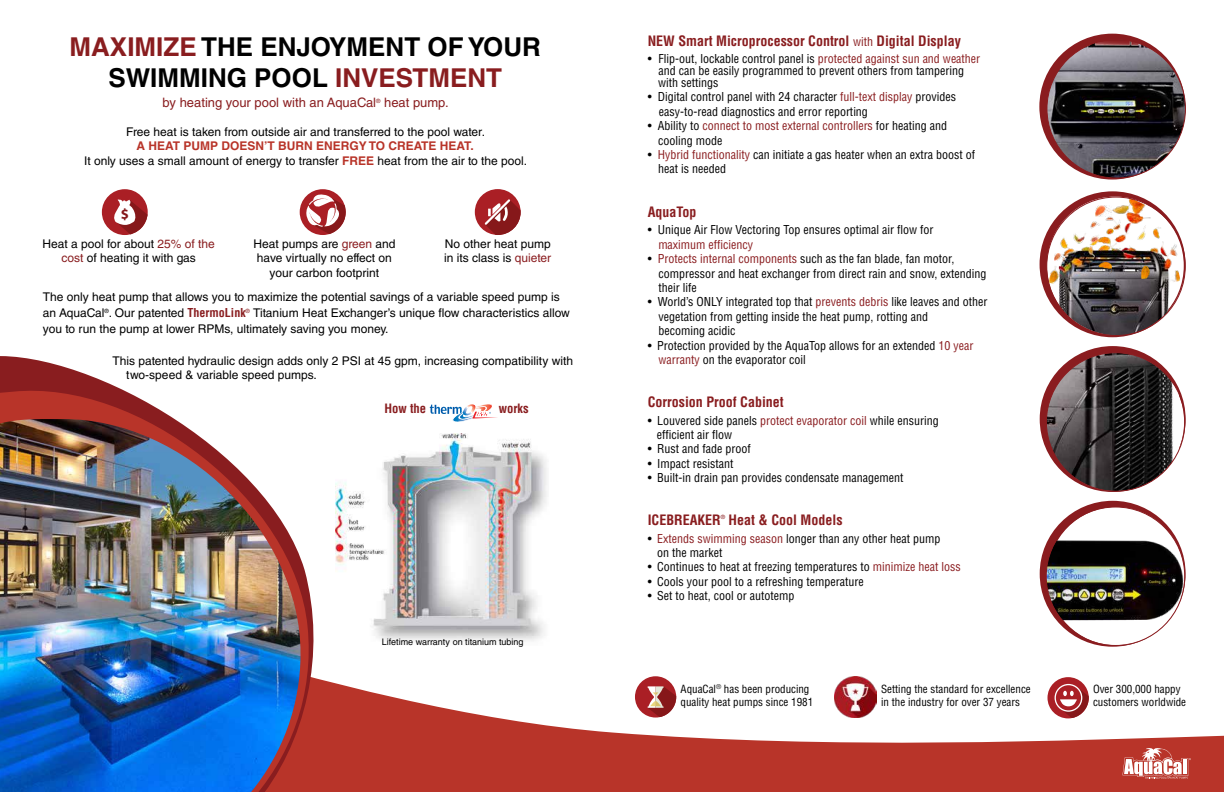
<style>
.page{position:relative;width:1224px;height:792px;background:#fff}
.page>*{position:absolute;margin:0;border:0;box-sizing:border-box;transform-origin:0 0}
.t1{font:700 26px/31.2px "Helvetica LT Std";color:#000;text-align:center}
.t2{font:700 14.7px "Myriad Pro";color:#86181a}
.t3{font:700 condensed 14px "Helvetica LT Std";color:#891d1f}
.t4{font:13px "Helvetica LT Std";color:#891d1f}
.t5{font:700 condensed 12.6px "Helvetica LT Std";color:#891d1f}
.t6{font:condensed 12px/14.4px "Helvetica LT Std";color:#000}
.t7{font:12px/14.4px "Helvetica LT Std";color:#000;text-align:center}
.t8{font:condensed 12px "Helvetica LT Std";color:#8a1c1f}
.t9{font:condensed 11px/13px "Helvetica LT Std";color:#000}
.t10{font:9px "Helvetica LT Std";color:#000}
.t11{font:5.8px "Helvetica LT Std";color:#891d1f}
.s1{color:#891d1f}
.s2{font-weight:700;color:#b83429}
.s3{color:#8a1c1f}
.s4{font-weight:700;font-stretch:condensed;color:#891d1f}
.s5{font-weight:400;font-size:12px}
.s6{color:#8a1d1f}
</style>
<div class="page">
<svg style="left:327px;top:570px;width:897px;height:222px"></svg>
<svg style="left:0;top:356px;width:327px;height:436px"></svg>
<svg style="left:0;top:379px;width:314px;height:413px"></svg>
<img style="left:0;top:419px;width:301px;height:373px">
<img style="left:835px;top:677px;width:41px;height:41px">
<img style="left:336px;top:434px;width:215px;height:211px">
<svg style="left:430px;top:404px;width:67px;height:18px"></svg>
<div style="left:102px;top:189px;width:46px;height:46px;background:#aa1f25;border-radius:50%"></div>
<svg style="left:112px;top:199px;width:36px;height:35px"></svg>
<div style="left:300px;top:189px;width:46px;height:46px;background:#aa1f25;border-radius:50%"></div>
<svg style="left:306px;top:194px;width:40px;height:40px"></svg>
<div style="left:475px;top:189px;width:46px;height:46px;background:#aa1f25;border-radius:50%"></div>
<svg style="left:485px;top:199px;width:36px;height:36px"></svg>
<div style="left:1048px;top:677px;width:41px;height:41px;background:#aa1f25;border-radius:50%"></div>
<svg style="left:1055px;top:685px;width:27px;height:26px"></svg>
<div style="left:1055px;top:684px;width:27px;height:28px;border:1px solid #fff;border-radius:50%"></div>
<svg style="left:1060px;top:687px;width:29px;height:31px"></svg>
<div style="left:635px;top:676px;width:41px;height:42px;background:#aa1f25;border-radius:50%"></div>
<svg style="left:648px;top:686px;width:28px;height:31px"></svg>
<div style="left:1039px;top:34px;width:146px;height:146px;background:#8a1c1f;border-radius:50%"></div>
<svg style="left:1046px;top:39px;width:140px;height:140px"></svg>
<div style="left:1040px;top:346px;width:146px;height:146px;background:#8a1c1f;border-radius:50%"></div>
<svg style="left:1046px;top:352px;width:139px;height:140px"></svg>
<div style="left:1040px;top:501px;width:146px;height:146px;background:#8a1c1f;border-radius:50%"></div>
<img style="left:1046px;top:506px;width:139px;height:140px">
<div style="left:1040px;top:191px;width:145px;height:146px;background:#8a1c1f;border-radius:50%"></div>
<img style="left:1046px;top:197px;width:140px;height:139px">
<svg style="left:1122px;top:748px;width:69px;height:31px"></svg>
<h1 class="t1" style="left:70px;top:31px;width:473px"><span class="s1">MAXIMIZE</span> THE ENJOYMENT OF YOUR<br>SWIMMING POOL <span class="s1">INVESTMENT</span></h1>
<p class="t4" style="left:163px;top:95px;width:215px">by heating your pool with an AquaCal</p>
<p class="t11" style="left:376px;top:97px;width:6px">®</p>
<p class="t4" style="left:384px;top:95px;width:66px">heat pump.</p>
<p class="t7" style="left:126px;top:125px;width:360px">Free heat is taken from outside air and transferred to the pool water.</p>
<p class="t7" style="left:84px;top:139px;width:445px"><span class="s2">A HEAT PUMP DOESN’T BURN ENERGY TO CREATE HEAT.<br></span>It only uses a small amount of energy to transfer <span class="s2">FREE</span> heat from the air to the pool.</p>
<p class="t2" style="left:121px;top:205px;width:10px">$</p>
<p class="t7" style="left:42px;top:236px;width:174px">Heat a pool for about <span class="s1">25% of the cost</span> of heating it with gas</p>
<p class="t7" style="left:253px;top:236px;width:144px">Heat pumps are <span class="s3">green</span> and have virtually no effect on your carbon footprint</p>
<p class="t7" style="left:444px;top:236px;width:109px;text-align:left">No other heat pump in its class is <span class="s3">quieter</span></p>
<p class="t7" style="left:43px;top:289px;width:528px;line-height:16px;text-align:left">The only heat pump that allows you to maximize the potential savings of a variable speed pump is an AquaCal<sup>®</sup>. Our patented <span class="s4">ThermoLink</span><sup>®</sup> Titanium Heat Exchanger’s unique flow characteristics allow you to run the pump at lower RPMs, ultimately saving you money.</p>
<p class="t7" style="left:126px;top:353px;width:448px;text-align:left;text-indent:-14px">This patented hydraulic design adds only 2 PSI at 45 gpm, increasing compatibility with two-speed &amp; variable speed pumps.</p>
<p class="t5" style="left:385px;top:401px;width:43px">How the</p>
<p class="t5" style="left:499px;top:401px;width:32px">works</p>
<p class="t10" style="left:382px;top:636px;width:143px">Lifetime warranty on titanium tubing</p>
<p class="t3" style="left:648px;top:32px;width:315px">NEW Smart Microprocessor Control <span class="s5">with</span> Digital Display</p>
<p class="t6" style="left:658px;top:53px;width:324px;line-height:12px;text-indent:-10px">• Flip-out, lockable control panel is <span class="s6">protected against sun and weather </span>and can be easily programmed to prevent others from tampering with settings</p>
<p class="t6" style="left:659px;top:90px;width:299px;text-indent:-11px">• Digital control panel with 24 character <span class="s6">full-text display</span> provides easy-to-read diagnostics and error reporting</p>
<p class="t6" style="left:658px;top:119px;width:291px;text-indent:-11px">• Ability to <span class="s6">connect to most external controllers</span> for heating and cooling mode</p>
<p class="t6" style="left:658px;top:147px;width:319px;text-indent:-10px">• <span class="s6">Hybrid functionality</span> can initiate a gas heater when an extra boost of heat is needed</p>
<p class="t3" style="left:648px;top:203px;width:50px">AquaTop</p>
<p class="t6" style="left:648px;top:223px;width:287px">• Unique Air Flow Vectoring Top ensures optimal air flow for</p>
<p class="t8" style="left:659px;top:237px;width:96px">maximum efficiency</p>
<p class="t6" style="left:659px;top:252px;width:330px;text-indent:-11px">• <span class="s3">Protects internal components</span> such as the fan blade, fan motor, compressor and heat exchanger from direct rain and snow, extending their life</p>
<p class="t6" style="left:659px;top:295px;width:331px;text-indent:-11px">• World’s ONLY integrated top that <span class="s3">prevents debris</span> like leaves and other vegetation from getting inside the heat pump, rotting and<br>becoming acidic</p>
<p class="t6" style="left:658px;top:338px;width:317px;text-indent:-11px">• Protection provided by the AquaTop allows for an extended <span class="s3">10 year warranty</span> on the evaporator coil</p>
<p class="t3" style="left:648px;top:393px;width:138px">Corrosion Proof Cabinet</p>
<p class="t6" style="left:657px;top:413px;width:283px;text-indent:-9px">• Louvered side panels <span class="s3">protect evaporator coil</span> while ensuring efficient air flow</p>
<p class="t6" style="left:648px;top:442px;width:105px">• Rust and fade proof</p>
<p class="t6" style="left:648px;top:456px;width:87px">• Impact resistant</p>
<p class="t6" style="left:648px;top:471px;width:257px">• Built-in drain pan provides condensate management</p>
<p class="t3" style="left:648px;top:511px;width:75px">ICEBREAKER</p>
<p class="t11" style="left:721px;top:513px;width:6px">®</p>
<p class="t3" style="left:729px;top:511px;width:115px">Heat &amp; Cool Models</p>
<p class="t6" style="left:657px;top:531px;width:285px;text-indent:-9px">• <span class="s3">Extends swimming season</span> longer than any other heat pump on the market</p>
<p class="t6" style="left:648px;top:560px;width:315px">• Continues to heat at freezing temperatures to <span class="s3">minimize heat loss</span></p>
<p class="t6" style="left:648px;top:574px;width:218px">• Cools your pool to a refreshing temperature</p>
<p class="t6" style="left:648px;top:588px;width:148px">• Set to heat, cool or autotemp</p>
<p class="t9" style="left:681px;top:683px;width:134px">AquaCal<sup>®</sup> has been producing quality heat pumps since 1981</p>
<p class="t9" style="left:1093px;top:683px;width:95px">Over 300,000 happy customers worldwide</p>
<p class="t9" style="left:881px;top:683px;width:151px">Setting the standard for excellence in the industry for over 37 years</p>
</div>
